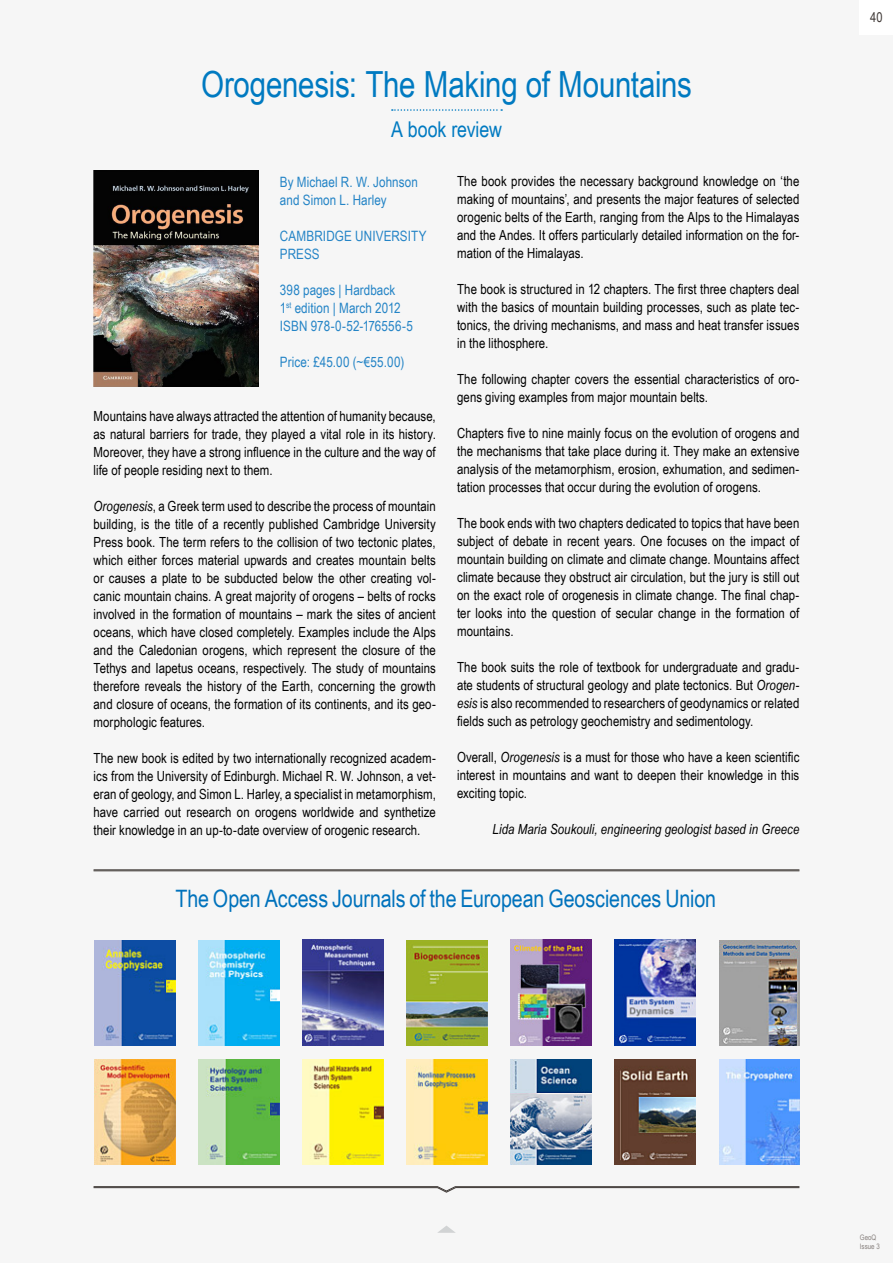
<style>
.page{position:relative;width:893px;height:1263px;background:#f6f6f6}
.page>*{position:absolute;margin:0;border:0;box-sizing:border-box;transform-origin:0 0}
.t1{font:36px "Arial Narrow";letter-spacing:-.01em;color:#007ac1}
.t2{font:24px "Arial Narrow";letter-spacing:-.005em;color:#0072bc}
.t3{font:21.75px "Arial Narrow";letter-spacing:-.005em;color:#007ac1}
.t4{font:14.25px/18px "Arial Narrow";letter-spacing:.005em;color:#2484c6}
.t5{font:13.95px/18px "Arial Narrow";letter-spacing:.005em;color:#000;text-align:justify}
.t6{font:italic 13.95px "Arial Narrow";letter-spacing:.005em;color:#000}
.t7{font:13.5px "Arial Narrow";color:#3c3633}
.t8{font:7.5px/9px "Arial Narrow";color:#88817e}
.s1{font-style:italic}
</style>
<div class="page">
<div style="left:860px;top:0;width:33px;height:34px;background:#fff"></div>
<svg style="left:437px;top:1226px;width:19px;height:7px"></svg>
<svg style="left:93px;top:1186px;width:707px;height:6px"></svg>
<img style="left:199px;top:940px;width:80px;height:105px">
<img style="left:303px;top:940px;width:80px;height:105px">
<img style="left:407px;top:940px;width:80px;height:105px">
<img style="left:511px;top:940px;width:80px;height:105px">
<img style="left:615px;top:940px;width:80px;height:105px">
<img style="left:199px;top:1059px;width:80px;height:105px">
<img style="left:303px;top:1059px;width:80px;height:105px">
<img style="left:407px;top:1059px;width:80px;height:105px">
<img style="left:511px;top:1059px;width:80px;height:105px">
<img style="left:615px;top:1059px;width:80px;height:105px">
<img style="left:95px;top:1059px;width:80px;height:105px">
<img style="left:719px;top:940px;width:80px;height:105px">
<img style="left:719px;top:1059px;width:80px;height:105px">
<img style="left:95px;top:940px;width:80px;height:105px">
<hr style="left:94px;top:869px;width:705px;height:1px;background:#3c3633">
<hr style="left:94px;top:870px;width:705px;height:1px;background:#3c3633">
<img style="left:94px;top:171px;width:165px;height:215px">
<svg style="left:392px;top:109px;width:110px;height:2px"></svg>
<h1 class="t1" style="left:201px;top:57px;width:492px">Orogenesis: The Making of Mountains</h1>
<h3 class="t3" style="left:391px;top:113px;width:112px">A book review</h3>
<p class="t4" style="left:280px;top:172px;width:139px">By Michael R. W. Johnson and Simon L. Harley</p>
<p class="t4" style="left:280px;top:226px;width:148px">CAMBRIDGE UNIVERSITY<br>PRESS</p>
<p class="t4" style="left:280px;top:280px;width:134px">398 pages | Hardback<br>1<sup>st</sup> edition | March 2012<br>ISBN 978-0-52-176556-5</p>
<p class="t4" style="left:280px;top:352px;width:126px">Price: £45.00 (~€55.00)</p>
<p class="t5" style="left:457px;top:172px;width:344px">The book provides the necessary background knowledge on ‘the making of mountains’, and presents the major features of selected orogenic belts of the Earth, ranging from the Alps to the Himalayas and the Andes. It offers particularly detailed information on the for&shy;mation of the Himalayas.</p>
<p class="t5" style="left:457px;top:280px;width:344px">The book is structured in 12 chapters. The first three chapters deal with the basics of mountain building processes, such as plate tec&shy;tonics, the driving mechanisms, and mass and heat transfer issues in the lithosphere.</p>
<p class="t5" style="left:457px;top:370px;width:344px">The following chapter covers the essential characteristics of oro&shy;gens giving examples from major mountain belts.</p>
<p class="t5" style="left:457px;top:424px;width:344px">Chapters five to nine mainly focus on the evolution of orogens and the mechanisms that take place during it. They make an extensive analysis of the metamorphism, erosion, exhumation, and sedimen&shy;tation processes that occur during the evolution of orogens.</p>
<p class="t5" style="left:457px;top:514px;width:344px">The book ends with two chapters dedicated to topics that have been subject of debate in recent years. One focuses on the impact of mountain building on climate and climate change. Mountains affect climate because they obstruct air circulation, but the jury is still out on the exact role of orogenesis in climate change. The final chap&shy;ter looks into the question of secular change in the formation of mountains.</p>
<p class="t5" style="left:457px;top:658px;width:344px">The book suits the role of textbook for undergraduate and gradu&shy;ate students of structural geology and plate tectonics. But <span class="s1">Orogen&shy;esis</span> is also recommended to researchers of geodynamics or related fields such as petrology geochemistry and sedimentology.</p>
<p class="t5" style="left:457px;top:748px;width:344px">Overall, <span class="s1">Orogenesis</span> is a must for those who have a keen scientific interest in mountains and want to deepen their knowledge in this exciting topic.</p>
<p class="t6" style="left:492px;top:820px;width:308px">Lida Maria Soukouli, engineering geologist based in Greece</p>
<p class="t5" style="left:94px;top:406px;width:344px">Mountains have always attracted the attention of humanity because, as natural barriers for trade, they played a vital role in its history.<br>Moreover, they have a strong influence in the culture and the way of life of people residing next to them.</p>
<p class="t5" style="left:94px;top:496px;width:344px"><span class="s1">Orogenesis</span>, a Greek term used to describe the process of mountain building, is the title of a recently published Cambridge University Press book. The term refers to the collision of two tectonic plates, which either forces material upwards and creates mountain belts or causes a plate to be subducted below the other creating vol&shy;canic mountain chains. A great majority of orogens – belts of rocks involved in the formation of mountains – mark the sites of ancient oceans, which have closed completely. Examples include the Alps and the Caledonian orogens, which represent the closure of the Tethys and Iapetus oceans, respectively. The study of mountains therefore reveals the history of the Earth, concerning the growth and closure of oceans, the formation of its continents, and its geo&shy;morphologic features.</p>
<p class="t5" style="left:94px;top:748px;width:344px">The new book is edited by two internationally recognized academ&shy;ics from the University of Edinburgh. Michael R. W. Johnson, a vet&shy;eran of geology, and Simon L. Harley, a specialist in metamorphism, have carried out research on orogens worldwide and synthetize their knowledge in an up-to-date overview of orogenic research.</p>
<h2 class="t2" style="left:175px;top:880px;width:542px">The Open Access Journals of the European Geosciences Union</h2>
<p class="t7" style="left:870px;top:7px;width:14px">40</p>
<p class="t8" style="left:860px;top:1232px;width:21px">GeoQ<br>Issue 3</p>
</div>
